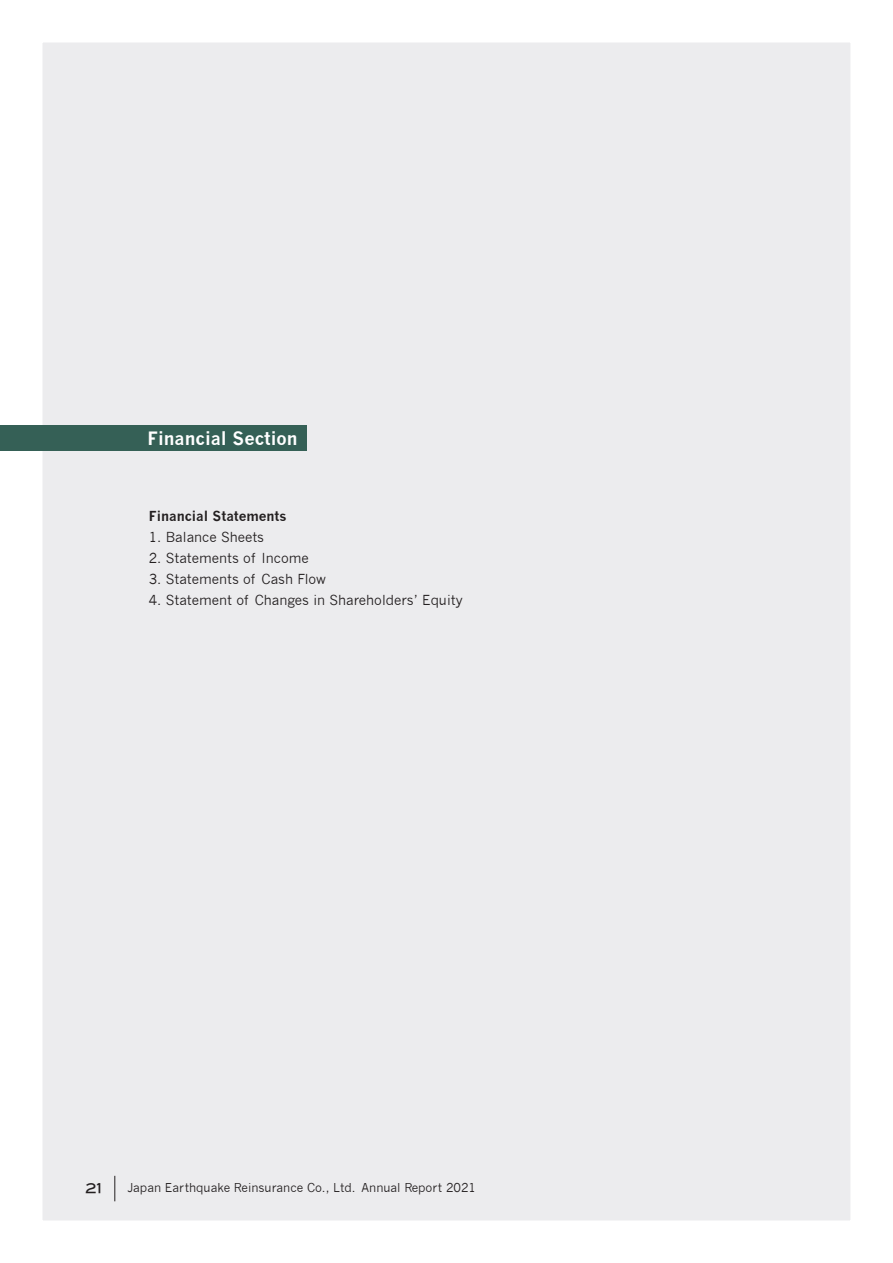
<style>
.page{position:relative;width:893px;height:1263px;background:#fff}
.page>*{position:absolute;margin:0;border:0;box-sizing:border-box;transform-origin:0 0}
.t1{font:700 18px "News Gothic";color:#fff}
.t2{font:13.5px "News Gothic";color:#231f20}
.t3{font:700 13.5px "News Gothic";color:#231f20}
.t4{font:13.5px "Blair Md ITCTT Medium";color:#231f20}
.t5{font:12px "News Gothic";color:#231f20}
</style>
<div class="page">
<div style="left:0;top:0;width:893px;height:1263px;background:#ececee;border:43px solid #fff"></div>
<svg style="left:114px;top:1176px;width:1px;height:25px"></svg>
<div style="left:0;top:425px;width:306px;height:26px;background:#356056"></div>
<h1 class="t1" style="left:148px;top:427px;width:152px">Financial Section</h1>
<p class="t3" style="left:149px;top:507px;width:139px">Financial Statements</p>
<p class="t2" style="left:149px;top:529px;width:117px">1. Balance Sheets</p>
<p class="t2" style="left:149px;top:550px;width:161px">2. Statements of Income</p>
<p class="t2" style="left:149px;top:571px;width:179px">3. Statements of Cash Flow</p>
<p class="t2" style="left:149px;top:592px;width:315px">4. Statement of Changes in Shareholders’ Equity</p>
<p class="t4" style="left:86px;top:1180px;width:18px">21</p>
<p class="t5" style="left:128px;top:1181px;width:350px">Japan Earthquake Reinsurance Co., Ltd. Annual Report 2021</p>
</div>
